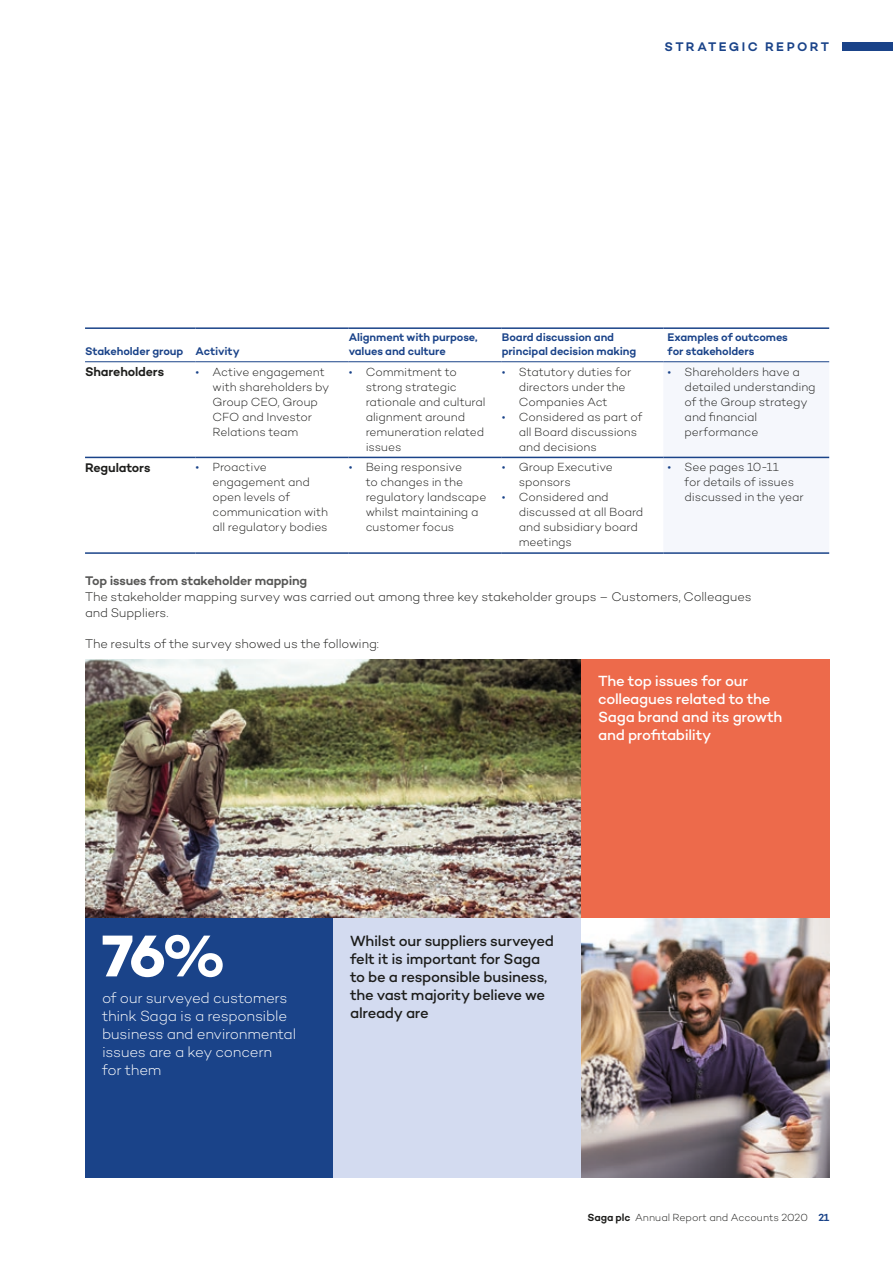
<style>
.page{position:relative;width:893px;height:1263px;background:#fff}
.page>*{position:absolute;margin:0;border:0;box-sizing:border-box;transform-origin:0 0}
.t1{font:700 60px "Campton";color:#fff}
.t2{font:500 15px/18px "Campton";letter-spacing:-.02em;color:#1d1d1b}
.t3{font:300 15px/18px "Campton";letter-spacing:-.02em;color:#fff}
.t4{font:500 15px/18px "Campton";letter-spacing:-.02em;color:#fff}
.t5{font:300 12.75px/15.8px "Campton";letter-spacing:-.01em;color:#1d1d1b}
.t6{font:600 12.75px "Campton";letter-spacing:-.015em;color:#575756}
.t7{font:600 12.75px "Campton";letter-spacing:-.015em;color:#1d1d1b}
.t8{font:600 12.75px "Campton";letter-spacing:.185em;color:#1a4389}
.t9{font:300 12px/15px "Campton";letter-spacing:-.01em;color:#1d1d1b}
.t10{font:600 11.25px/13.5px "Campton";letter-spacing:-.01em;color:#1a4389}
.t11{font:300 10.5px "Campton";letter-spacing:-.005em;color:#1d1d1b}
.s1{color:#1a4389}
.s2{font-weight:600}
.s3{font-weight:600;color:#1a4389}
</style>
<div class="page">
<img style="left:85px;top:659px;width:496px;height:259px">
<div style="left:85px;top:918px;width:248px;height:260px;background:#1a4389"></div>
<div style="left:333px;top:918px;width:248px;height:260px;background:#d3dbf0"></div>
<div style="left:581px;top:659px;width:248px;height:259px;background:#ed6a4b"></div>
<img style="left:581px;top:918px;width:248px;height:260px">
<div style="left:663px;top:362px;width:166px;height:97px;background:#f5f7fc"></div>
<hr style="left:85px;top:327px;width:111px;height:2px;background:#1a4389">
<hr style="left:196px;top:327px;width:153px;height:2px;background:#1a4389">
<hr style="left:349px;top:327px;width:153px;height:2px;background:#1a4389">
<hr style="left:502px;top:327px;width:161px;height:2px;background:#1a4389">
<hr style="left:663px;top:327px;width:166px;height:2px;background:#1a4389">
<hr style="left:85px;top:361px;width:111px;height:1px;background:#1a4389">
<hr style="left:196px;top:361px;width:153px;height:1px;background:#1a4389">
<hr style="left:349px;top:361px;width:153px;height:1px;background:#1a4389">
<hr style="left:502px;top:361px;width:161px;height:1px;background:#1a4389">
<hr style="left:663px;top:361px;width:166px;height:1px;background:#1a4389">
<hr style="left:85px;top:457px;width:111px;height:1px;background:#1a4389">
<hr style="left:196px;top:457px;width:153px;height:1px;background:#1a4389">
<hr style="left:349px;top:457px;width:153px;height:1px;background:#1a4389">
<hr style="left:502px;top:457px;width:161px;height:1px;background:#1a4389">
<hr style="left:663px;top:457px;width:166px;height:1px;background:#1a4389">
<hr style="left:85px;top:552px;width:111px;height:2px;background:#1a4389">
<hr style="left:196px;top:552px;width:153px;height:2px;background:#1a4389">
<hr style="left:349px;top:552px;width:153px;height:2px;background:#1a4389">
<hr style="left:502px;top:552px;width:161px;height:2px;background:#1a4389">
<hr style="left:663px;top:552px;width:166px;height:2px;background:#1a4389">
<div style="left:842px;top:43px;width:51px;height:8px;background:#1a4389"></div>
<p class="t8" style="left:664px;top:39px;width:166px">STRATEGIC REPORT</p>
<p class="t10" style="left:85px;top:344px;width:156px">Stakeholder group Activity</p>
<p class="t10" style="left:349px;top:331px;width:131px">Alignment with purpose, values and culture</p>
<p class="t10" style="left:502px;top:331px;width:136px">Board discussion and principal decision making</p>
<p class="t10" style="left:668px;top:331px;width:122px">Examples of outcomes for stakeholders</p>
<p class="t7" style="left:85px;top:364px;width:81px">Shareholders</p>
<p class="t9" style="left:213px;top:364px;width:118px;text-indent:-17px"><span class="s1">•</span> Active engagement with shareholders by<br>Group CEO, Group<br>CFO and Investor<br>Relations team</p>
<p class="t9" style="left:366px;top:364px;width:121px;text-indent:-17px"><span class="s1">•</span> Commitment to strong strategic rationale and cultural alignment around remuneration related issues</p>
<p class="t9" style="left:519px;top:364px;width:114px;text-indent:-17px"><span class="s1">•</span> Statutory duties for directors under the<br>Companies Act</p>
<p class="t9" style="left:519px;top:409px;width:125px;text-indent:-17px"><span class="s1">•</span> Considered as part of all Board discussions and decisions</p>
<p class="t7" style="left:85px;top:459px;width:67px">Regulators</p>
<p class="t9" style="left:213px;top:459px;width:117px;text-indent:-17px"><span class="s1">•</span> Proactive engagement and open levels of communication with all regulatory bodies</p>
<p class="t9" style="left:366px;top:459px;width:122px;text-indent:-17px"><span class="s1">•</span> Being responsive<br>to changes in the regulatory landscape whilst maintaining a customer focus</p>
<p class="t9" style="left:519px;top:459px;width:96px;text-indent:-17px"><span class="s1">•</span> Group Executive sponsors</p>
<p class="t9" style="left:519px;top:489px;width:126px;text-indent:-17px"><span class="s1">•</span> Considered and discussed at all Board and subsidiary board meetings</p>
<p class="t9" style="left:685px;top:364px;width:133px;text-indent:-17px"><span class="s1">•</span> Shareholders have a detailed understanding of the Group strategy and financial performance</p>
<p class="t9" style="left:685px;top:459px;width:121px;text-indent:-17px"><span class="s1">•</span> See pages 10-11<br>for details of issues discussed in the year</p>
<p class="t6" style="left:85px;top:573px;width:224px">Top issues from stakeholder mapping</p>
<p class="t5" style="left:85px;top:589px;width:668px">The stakeholder mapping survey was carried out among three key stakeholder groups – Customers, Colleagues and Suppliers.</p>
<p class="t5" style="left:85px;top:636px;width:295px">The results of the survey showed us the following:</p>
<p class="t4" style="left:598px;top:672px;width:186px">The top issues for our colleagues related to the<br>Saga brand and its growth and profitability</p>
<h1 class="t1" style="left:102px;top:918px;width:126px">76%</h1>
<p class="t3" style="left:102px;top:988px;width:196px">of our surveyed customers think Saga is a responsible business and environmental issues are a key concern<br>for them</p>
<p class="t2" style="left:350px;top:931px;width:205px">Whilst our suppliers surveyed felt it is important for Saga to be a responsible business, the vast majority believe we already are</p>
<p class="t11" style="left:587px;top:1211px;width:243px"><span class="s2">Saga plc</span> Annual Report and Accounts 2020 <span class="s3">21</span></p>
</div>
